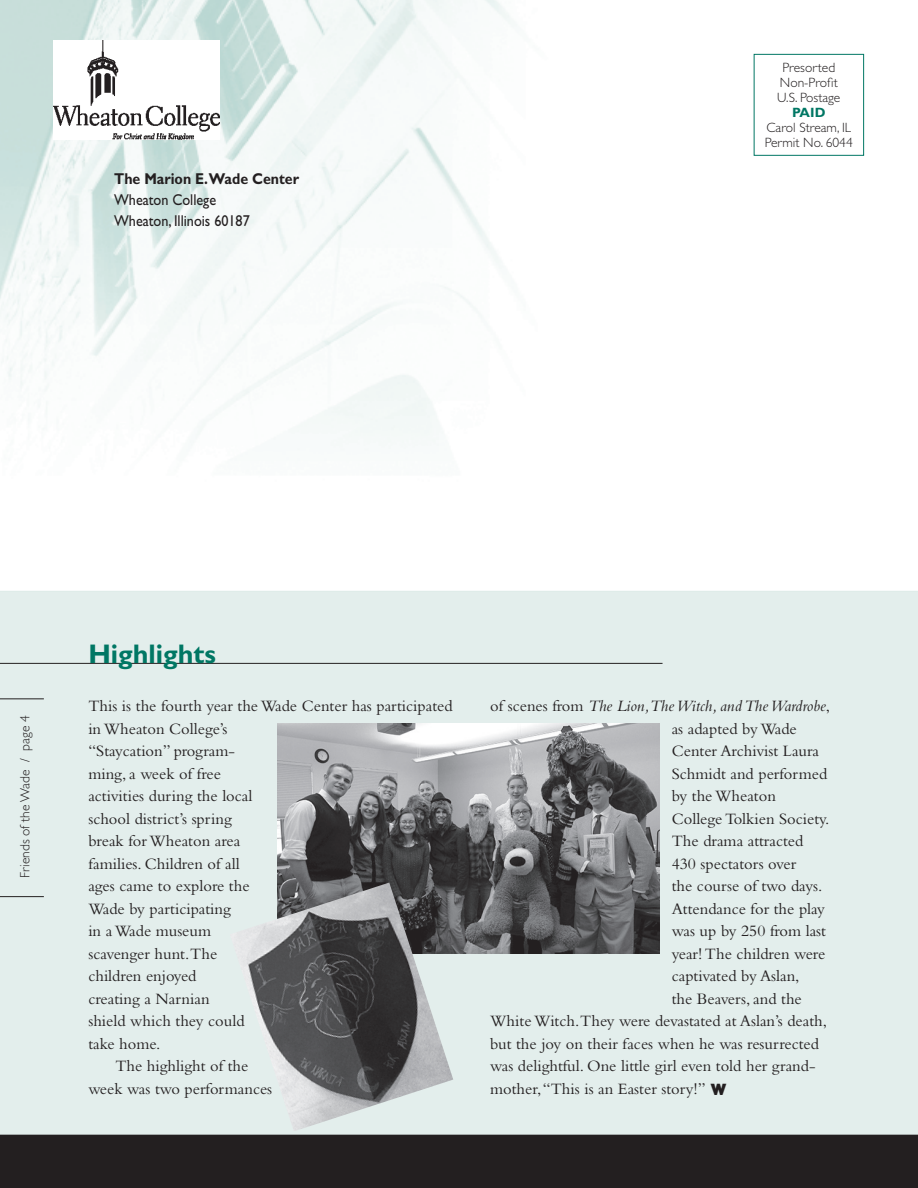
<style>
.page{position:relative;width:918px;height:1188px;background:#fff}
.page>*{position:absolute;margin:0;border:0;box-sizing:border-box;transform-origin:0 0}
.t1{font:700 27px "Gill Sans";color:#007764}
.t2{font:16.5px "Bembo";color:#231f20}
.t3{font:italic 16.5px "Bembo";color:#231f20}
.t4{font:15.75px/21px "Gill Sans";color:#231f20;scale:.9 1}
.t5{font:700 15.75px "Gill Sans";color:#231f20;scale:.9 1}
.t6{font:300 13.5px/15px "Gill Sans";color:#231f20;text-align:center}
.t7{font:700 13.5px "Gill Sans";color:#007764}
.s1{font-style:normal}
.s2{font-family:"Gill Sans";font-weight:800}
</style>
<div class="page">
<img style="left:0;top:0;width:511px;height:443px">
<div style="left:754px;top:54px;width:110px;height:102px;border:1px solid #007764"></div>
<img style="left:54px;top:41px;width:165px;height:99px">
<div style="left:0;top:591px;width:918px;height:544px;background:#e3eeec"></div>
<hr style="left:0;top:663px;width:663px;height:1px;background:#231f20">
<div style="left:0;top:1135px;width:918px;height:53px;background:#231f20"></div>
<hr style="left:0;top:896px;width:44px;height:1px;background:#231f20">
<hr style="left:0;top:698px;width:44px;height:1px;background:#231f20">
<img style="left:277px;top:724px;width:383px;height:229px">
<img style="left:230px;top:883px;width:223px;height:248px">
<p class="t5" style="left:114px;top:169px;width:207px">The Marion E.Wade Center</p>
<p class="t4" style="left:114px;top:189px;width:152px">Wheaton College<br>Wheaton, Illinois 60187</p>
<p class="t6" style="left:777px;top:60px;width:65px">Presorted<br>Non-Profit<br>U.S. Postage</p>
<p class="t7" style="left:792px;top:105px;width:35px">PAID</p>
<p class="t6" style="left:765px;top:120px;width:89px;text-align:left">Carol Stream, IL<br>Permit No. 6044</p>
<p class="t6" style="left:18px;top:878px;width:164px;rotate:-90deg">Friends of the Wade / page 4</p>
<h1 class="t1" style="left:88px;top:638px;width:129px">Highlights</h1>
<p class="t2" style="left:88px;top:696px;width:366px">This is the fourth year the Wade Center has participated</p>
<p class="t2" style="left:88px;top:719px;width:141px">in Wheaton College’s</p>
<p class="t2" style="left:88px;top:742px;width:148px">“Staycation” program-</p>
<p class="t2" style="left:88px;top:764px;width:134px">ming, a week of free</p>
<p class="t2" style="left:88px;top:787px;width:166px">activities during the local</p>
<p class="t2" style="left:88px;top:809px;width:145px">school district’s spring</p>
<p class="t2" style="left:88px;top:832px;width:154px">break for Wheaton area</p>
<p class="t2" style="left:88px;top:854px;width:153px">families. Children of all</p>
<p class="t2" style="left:88px;top:877px;width:163px">ages came to explore the</p>
<p class="t2" style="left:88px;top:899px;width:144px">Wade by participating</p>
<p class="t2" style="left:88px;top:922px;width:124px">in a Wade museum</p>
<p class="t2" style="left:88px;top:944px;width:130px">scavenger hunt.The</p>
<p class="t2" style="left:88px;top:967px;width:110px">children enjoyed</p>
<p class="t2" style="left:88px;top:989px;width:123px">creating a Narnian</p>
<p class="t2" style="left:88px;top:1012px;width:158px">shield which they could</p>
<p class="t2" style="left:88px;top:1034px;width:74px">take home.</p>
<p class="t2" style="left:115px;top:1057px;width:135px">The highlight of the</p>
<p class="t2" style="left:88px;top:1079px;width:185px">week was two performances</p>
<p class="t3" style="left:490px;top:696px;width:341px"><span class="s1">of scenes from</span> The Lion, The Witch, and The Wardrobe<span class="s1">,</span></p>
<p class="t2" style="left:672px;top:719px;width:127px">as adapted by Wade</p>
<p class="t2" style="left:672px;top:741px;width:149px">Center Archivist Laura</p>
<p class="t2" style="left:672px;top:764px;width:157px">Schmidt and performed</p>
<p class="t2" style="left:672px;top:786px;width:106px">by the Wheaton</p>
<p class="t2" style="left:672px;top:809px;width:159px">College Tolkien Society.</p>
<p class="t2" style="left:672px;top:831px;width:133px">The drama attracted</p>
<p class="t2" style="left:672px;top:854px;width:126px">430 spectators over</p>
<p class="t2" style="left:672px;top:876px;width:152px">the course of two days.</p>
<p class="t2" style="left:672px;top:899px;width:155px">Attendance for the play</p>
<p class="t2" style="left:672px;top:922px;width:156px">was up by 250 from last</p>
<p class="t2" style="left:672px;top:944px;width:155px">year! The children were</p>
<p class="t2" style="left:672px;top:967px;width:129px">captivated by Aslan,</p>
<p class="t2" style="left:672px;top:989px;width:132px">the Beavers, and the</p>
<p class="t2" style="left:490px;top:1012px;width:338px">White Witch.They were devastated at Aslan’s death,</p>
<p class="t2" style="left:490px;top:1034px;width:330px">but the joy on their faces when he was resurrected</p>
<p class="t2" style="left:490px;top:1057px;width:327px">was delightful. One little girl even told her grand-</p>
<p class="t2" style="left:490px;top:1079px;width:238px">mother, “This is an Easter story!” <span class="s2">W</span></p>
</div>
